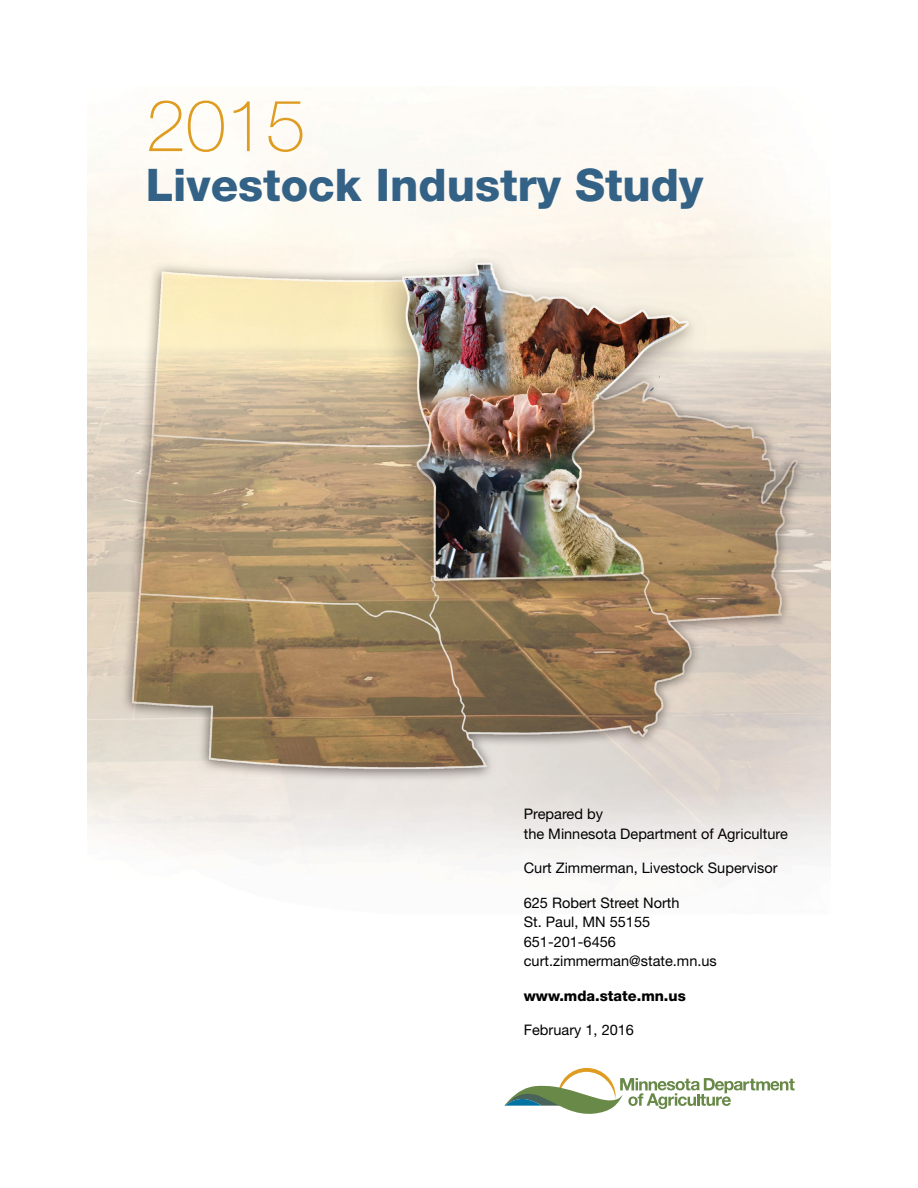
<style>
.page{position:relative;width:918px;height:1188px;background:#fff}
.page>*{position:absolute;margin:0;border:0;box-sizing:border-box;transform-origin:0 0}
.t1{font:100 72px "Helvetica Neue";color:#de9d21}
.t2{font:800 45px "Helvetica Neue";color:#336286}
.t3{font:14.55px/19.5px "Helvetica Neue";color:#000}
.t4{font:800 14.55px "Helvetica Neue";color:#000}
</style>
<div class="page">
<img style="left:87px;top:89px;width:744px;height:780px">
<svg style="left:504px;top:1068px;width:291px;height:46px"></svg>
<h1 class="t1" style="left:146px;top:84px;width:162px">2015</h1>
<h2 class="t2" style="left:146px;top:158px;width:559px">Livestock Industry Study</h2>
<p class="t3" style="left:524px;top:804px;width:266px">Prepared by<br>the Minnesota Department of Agriculture</p>
<p class="t3" style="left:524px;top:858px;width:255px">Curt Zimmerman, Livestock Supervisor</p>
<p class="t3" style="left:524px;top:893px;width:195px">625 Robert Street North<br>St. Paul, MN 55155<br>651-201-6456 curt.zimmerman@state.mn.us</p>
<p class="t4" style="left:524px;top:987px;width:164px">www.mda.state.mn.us</p>
<p class="t3" style="left:524px;top:1020px;width:112px">February 1, 2016</p>
</div>
